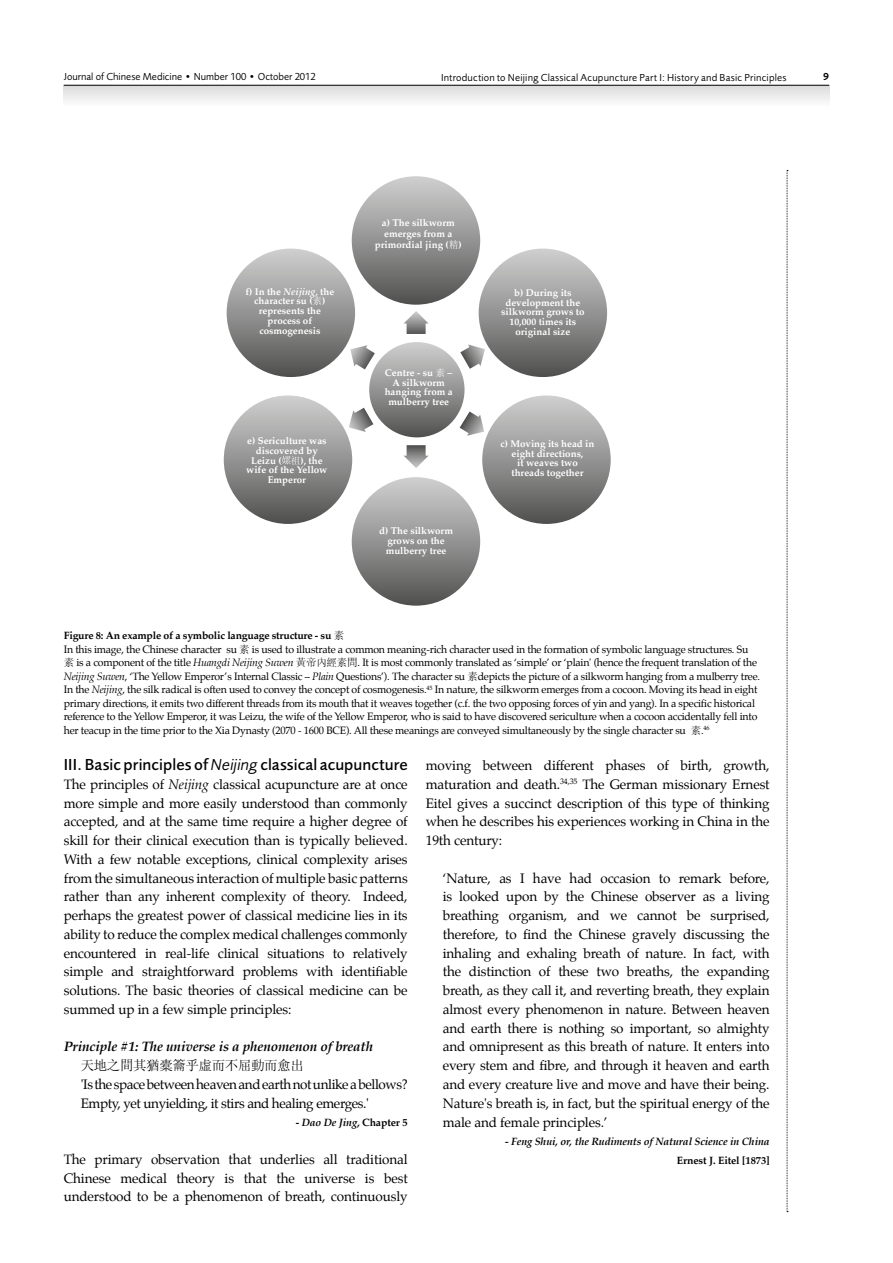
<style>
.page{position:relative;width:893px;height:1263px;background:#fff}
.page>*{position:absolute;margin:0;border:0;box-sizing:border-box;transform-origin:0 0}
.t1{font:500 16.5px "Foundry Sans";letter-spacing:.005em;color:#000}
.t2{font:13.5px/18.8px "Palatino";letter-spacing:-.01em;color:#000;text-align:justify}
.t3{font:13.5px/18.8px "Palatino";letter-spacing:-.03em;color:#000}
.t4{font:italic 700 13.5px "Palatino";letter-spacing:-.01em;color:#000}
.t5{font:13.5px "Sim Sun";letter-spacing:-.03em;color:#000}
.t6{font:10.5px/13.5px "Palatino";letter-spacing:-.02em;color:#000}
.t7{font:10.5px "Foundry Sans";letter-spacing:.015em;color:#000}
.t8{font:italic 700 10.5px "Palatino";letter-spacing:-.01em;color:#000}
.t9{font:700 10.5px "Palatino";letter-spacing:-.01em;color:#000}
.t10{font:600 10.5px "Foundry Sans";color:#000}
.t11{font:700 9.75px/9.8px "Palatino";color:#fff;text-align:center}
.s1{font-style:italic}
.s2{font-family:"Sim Sun";font-weight:400}
.s3{font-weight:700}
.s4{font-family:"Sim Sun"}
.s5{font-weight:400;font-style:italic}
</style>
<div class="page">
<svg style="left:64px;top:86px;width:765px;height:15px"></svg>
<hr style="left:64px;top:85px;width:765px;height:1px;background:#000">
<svg style="left:787px;top:170px;width:1px;height:1042px"></svg>
<div style="left:352px;top:176px;width:128px;height:129px;background:linear-gradient(to bottom,#d2d2d2,#545453);border-radius:64px"></div>
<div style="left:479px;top:249px;width:128px;height:128px;background:linear-gradient(to bottom,#d1d1d1,#545453);border-radius:64px"></div>
<div style="left:482px;top:395px;width:129px;height:129px;background:linear-gradient(to bottom,#d3d3d3,#545353);border-radius:64px"></div>
<div style="left:352px;top:477px;width:128px;height:129px;background:linear-gradient(to bottom,#d2d1d1,#545453);border-radius:64px"></div>
<div style="left:224px;top:395px;width:128px;height:129px;background:linear-gradient(to bottom,#d3d3d3,#535352);border-radius:64px"></div>
<div style="left:227px;top:249px;width:128px;height:128px;background:linear-gradient(to bottom,#d1d1d1,#545453);border-radius:64px"></div>
<div style="left:369px;top:342px;width:96px;height:95px;background:linear-gradient(to bottom,#d3d3d3,#545453);border-radius:48px"></div>
<svg style="left:404px;top:311px;width:25px;height:23px"></svg>
<svg style="left:404px;top:445px;width:25px;height:23px"></svg>
<svg style="left:350px;top:345px;width:25px;height:24px"></svg>
<svg style="left:460px;top:411px;width:24px;height:25px"></svg>
<svg style="left:349px;top:408px;width:24px;height:24px"></svg>
<svg style="left:460px;top:344px;width:25px;height:25px"></svg>
<svg style="left:282px;top:456px;width:8px;height:8px"></svg>
<p class="t7" style="left:64px;top:71px;width:253px">Journal of Chinese Medicine • Number 100 • October 2012</p>
<p class="t7" style="left:441px;top:71px;width:347px">Introduction to Neijing Classical Acupuncture Part I: History and Basic Principles</p>
<p class="t10" style="left:823px;top:71px;width:8px">9</p>
<p class="t11" style="left:245px;top:287px;width:90px">f) In the <span class="s1">Neijing</span>, the character su (<span class="s2">素</span>) represents the process of cosmogenesis</p>
<p class="t11" style="left:246px;top:437px;width:83px">e) Sericulture was discovered by<br>Leizu ( <span class="s2">祖</span>), the wife of the Yellow<br>Emperor</p>
<p class="t11" style="left:375px;top:218px;width:88px;line-height:10.8px">a) The silkworm emerges from a primordial jing (<span class="s2">精</span>)</p>
<p class="t11" style="left:385px;top:369px;width:70px">Centre - su <span class="s2">素</span> –<br>A silkworm hanging from a mulberry tree</p>
<p class="t11" style="left:379px;top:527px;width:75px">d) The silkworm grows on the mulberry tree</p>
<p class="t11" style="left:501px;top:288px;width:85px">b) During its development the silkworm grows to<br>10,000 times its original size</p>
<p class="t11" style="left:500px;top:440px;width:95px">c) Moving its head in eight directions,<br>it weaves two threads together</p>
<p class="t6" style="left:64px;top:630px;width:698px"><span class="s3">Figure 8: An example of a symbolic language structure - su</span> <span class="s4">素<br></span>In this image, the Chinese character su <span class="s4">素</span> is used to illustrate a common meaning-rich character used in the formation of symbolic language structures. Su<span class="s4">素</span> is a component of the title <span class="s1">Huangdi Neijing Suwen</span> <span class="s4">黃帝內經素問</span>. It is most commonly translated as ‘simple’ or ‘plain' (hence the frequent translation of the <span class="s1">Neijing Suwen</span>, ‘The Yellow Emperor’s Internal Classic – <span class="s1">Plain</span> Questions’). The character su <span class="s4">素</span>depicts the picture of a silkworm hanging from a mulberry tree.<br>In the <span class="s1">Neijing</span>, the silk radical is often used to convey the concept of cosmogenesis.<sup>45</sup> In nature, the silkworm emerges from a cocoon. Moving its head in eight primary directions, it emits two different threads from its mouth that it weaves together (c.f. the two opposing forces of yin and yang). In a specific historical reference to the Yellow Emperor, it was Leizu, the wife of the Yellow Emperor, who is said to have discovered sericulture when a cocoon accidentally fell into her teacup in the time prior to the Xia Dynasty (2070 - 1600 BCE). All these meanings are conveyed simultaneously by the single character su <span class="s4">素</span>.<sup>46</sup></p>
<p class="t1" style="left:64px;top:755px;width:345px">III. Basic principles of <span class="s5">Neijing</span> classical acupuncture</p>
<p class="t2" style="left:64px;top:776px;width:345px">The principles of <span class="s1">Neijing</span> classical acupuncture are at once more simple and more easily understood than commonly accepted, and at the same time require a higher degree of skill for their clinical execution than is typically believed.<br>With a few notable exceptions, clinical complexity arises from the simultaneous interaction of multiple basic patterns rather than any inherent complexity of theory. Indeed, perhaps the greatest power of classical medicine lies in its ability to reduce the complex medical challenges commonly encountered in real-life clinical situations to relatively simple and straightforward problems with identifiable solutions. The basic theories of classical medicine can be summed up in a few simple principles:</p>
<p class="t4" style="left:64px;top:1039px;width:311px">Principle #1: The universe is a phenomenon of breath</p>
<p class="t5" style="left:81px;top:1059px;width:225px">天地之間其猶橐籥乎虛而不屈動而愈出</p>
<p class="t3" style="left:81px;top:1076px;width:328px">'Is the space between heaven and earth not unlike a bellows?<br>Empty, yet unyielding, it stirs and healing emerges.'</p>
<p class="t9" style="left:296px;top:1116px;width:113px">- <span class="s1">Dao De Jing</span>, Chapter 5</p>
<p class="t2" style="left:64px;top:1151px;width:345px">The primary observation that underlies all traditional Chinese medical theory is that the universe is best understood to be a phenomenon of breath, continuously</p>
<p class="t2" style="left:426px;top:757px;width:345px">moving between different phases of birth, growth, maturation and death.<sup>34,35</sup> The German missionary Ernest Eitel gives a succinct description of this type of thinking when he describes his experiences working in China in the 19th century:</p>
<p class="t2" style="left:443px;top:870px;width:328px">‘Nature, as I have had occasion to remark before, is looked upon by the Chinese observer as a living breathing organism, and we cannot be surprised, therefore, to find the Chinese gravely discussing the inhaling and exhaling breath of nature. In fact, with the distinction of these two breaths, the expanding breath, as they call it, and reverting breath, they explain almost every phenomenon in nature. Between heaven and earth there is nothing so important, so almighty and omnipresent as this breath of nature. It enters into every stem and fibre, and through it heaven and earth and every creature live and move and have their being.<br>Nature's breath is, in fact, but the spiritual energy of the male and female principles.’</p>
<p class="t8" style="left:505px;top:1135px;width:266px">- Feng Shui, or, the Rudiments of Natural Science in China</p>
<p class="t9" style="left:677px;top:1154px;width:94px">Ernest J. Eitel [1873]</p>
</div>
